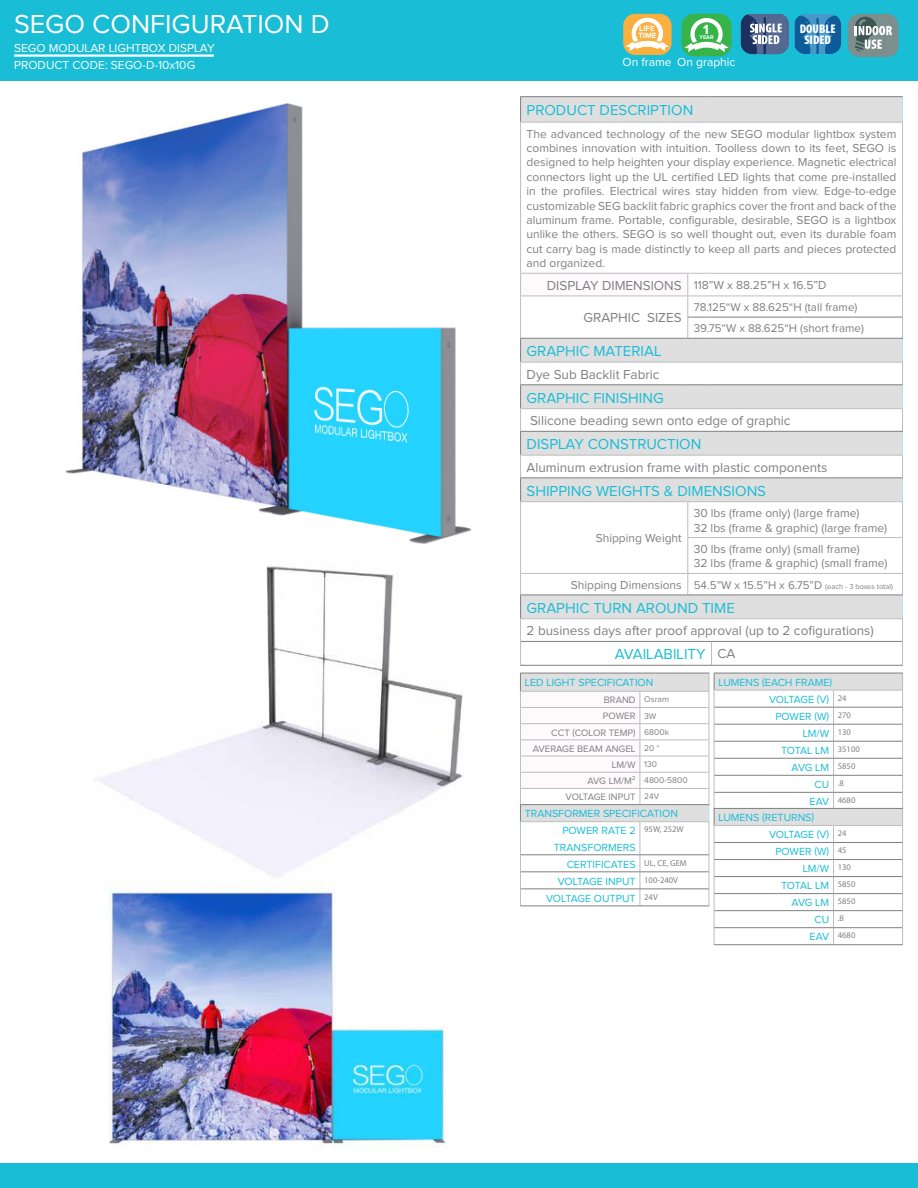
<style>
.page{position:relative;width:918px;height:1188px;background:#fff}
.page>*{position:absolute;margin:0;border:0;box-sizing:border-box;transform-origin:0 0}
.t1{font:27px "Proxima Nova";color:#fff}
.t2{font:15px "Proxima Nova";color:#19bdd5}
.t3{font:700 13.8px "Proxima Nova";color:#fff}
.t4{font:13.5px "Proxima Nova";color:#808083}
.t5{font:13.5px "Proxima Nova";color:#807f83}
.t6{font:900 condensed 12.6px/11.2px "Myriad Pro";color:#fff;text-align:center}
.t7{font:12px/14.4px "Proxima Nova";color:#808083}
.t8{font:12px "Proxima Nova";color:#fff}
.t9{font:11.7px/21.1px "Proxima Nova";color:#808083}
.t10{font:10.65px "Proxima Nova";color:#19bdd5}
.t11{font:10.65px "Proxima Nova";letter-spacing:-.03em;color:#19bdd5}
.t12{font:9.6px "Proxima Nova";color:#807f83}
.t13{font:8.55px "Myriad Pro";color:#808083}
.t14{font:8.55px "Proxima Nova";color:#808083}
.t15{font:700 7.8px/7.2px "Proxima Nova";color:#fff}
.t16{font:700 5.55px "Proxima Nova";color:#fff}
.s1{font-size:13.5px;color:#807f83}
.s2{font-size:12px}
.s3{font-size:7.5px}
.s4{font-size:13.5px;color:#808083}
.s5{font-size:8.55px;color:#808083}
.s6{font-size:9.6px;color:#807f83}
.s7{font-size:8.25px;color:#808083}
.s8{font-family:"Proxima Nova";font-size:10.65px;color:#19bdd5}
</style>
<div class="page">
<div style="left:0;top:0;width:918px;height:81px;background:#19bdd5"></div>
<hr style="left:14px;top:54px;width:200px;height:3px;background:#fff">
<svg style="left:521px;top:97px;width:381px;height:25px;background:#ddddde"></svg>
<svg style="left:521px;top:272px;width:381px;height:301px"></svg>
<div style="left:521px;top:273px;width:167px;height:23px;background:#fef9fb"></div>
<svg style="left:902px;top:97px;width:1px;height:25px"></svg>
<hr style="left:902px;top:123px;width:1px;height:150px;background:#bbbdbf">
<hr style="left:520px;top:123px;width:1px;height:150px;background:#bbbdbf">
<hr style="left:520px;top:273px;width:168px;height:1px;background:#bbbdbf">
<hr style="left:520px;top:296px;width:168px;height:1px;background:#bbbdbf">
<hr style="left:520px;top:502px;width:1px;height:36px;background:#bbbdbf">
<hr style="left:687px;top:502px;width:1px;height:35px;background:#bbbdbf">
<hr style="left:902px;top:502px;width:1px;height:35px;background:#bbbdbf">
<hr style="left:520px;top:538px;width:1px;height:35px;background:#bbbdbf">
<hr style="left:687px;top:538px;width:1px;height:35px;background:#bbbdbf">
<hr style="left:902px;top:538px;width:1px;height:35px;background:#bbbdbf">
<svg style="left:687px;top:537px;width:25px;height:1px"></svg>
<hr style="left:712px;top:537px;width:191px;height:1px;background:#bbbdbf">
<hr style="left:520px;top:384px;width:168px;height:1px;background:#808083">
<hr style="left:520px;top:408px;width:168px;height:1px;background:#bbbdbf">
<hr style="left:520px;top:338px;width:168px;height:1px;background:#808083">
<hr style="left:520px;top:362px;width:168px;height:1px;background:#bbbdbf">
<svg style="left:520px;top:97px;width:1px;height:25px"></svg>
<hr style="left:520px;top:96px;width:168px;height:1px;background:#808083">
<svg style="left:688px;top:96px;width:24px;height:1px"></svg>
<hr style="left:712px;top:96px;width:191px;height:1px;background:#808083">
<hr style="left:520px;top:122px;width:168px;height:1px;background:#bbbdbf">
<svg style="left:688px;top:122px;width:24px;height:1px"></svg>
<hr style="left:712px;top:122px;width:191px;height:1px;background:#bbbdbf">
<hr style="left:520px;top:431px;width:168px;height:1px;background:#808083">
<hr style="left:520px;top:455px;width:168px;height:1px;background:#bbbdbf">
<svg style="left:520px;top:274px;width:1px;height:227px"></svg>
<hr style="left:520px;top:477px;width:168px;height:1px;background:#808083">
<hr style="left:520px;top:501px;width:168px;height:1px;background:#bbbdbf">
<svg style="left:687px;top:273px;width:216px;height:229px"></svg>
<hr style="left:712px;top:501px;width:191px;height:1px;background:#bbbdbf">
<svg style="left:520px;top:573px;width:383px;height:93px"></svg>
<hr style="left:712px;top:665px;width:191px;height:1px;background:#808083">
<div style="left:623px;top:14px;width:49px;height:41px;background:#fbaf3f;border-radius:12px"></div>
<svg style="left:626px;top:16px;width:43px;height:35px"></svg>
<div style="left:682px;top:14px;width:50px;height:42px;background:#37b449;border-radius:13px"></div>
<svg style="left:685px;top:16px;width:43px;height:36px"></svg>
<div style="left:848px;top:14px;width:51px;height:43px;background:#7c8f8c;border-radius:12px"></div>
<svg style="left:855px;top:16px;width:37px;height:36px"></svg>
<svg style="left:741px;top:14px;width:48px;height:40px;background:#5f7699"></svg>
<div style="left:795px;top:14px;width:46px;height:40px;background:#4598c7;border-radius:11px"></div>
<svg style="left:825px;top:15px;width:16px;height:39px"></svg>
<svg style="left:795px;top:15px;width:24px;height:39px"></svg>
<div style="left:0;top:1164px;width:918px;height:24px;background:#19bdd5"></div>
<svg style="left:520px;top:673px;width:383px;height:272px"></svg>
<hr style="left:714px;top:808px;width:120px;height:1px;background:#808083">
<hr style="left:834px;top:808px;width:69px;height:1px;background:#808083">
<hr style="left:714px;top:825px;width:120px;height:1px;background:#bbbdbf">
<hr style="left:834px;top:825px;width:69px;height:1px;background:#bbbdbf">
<img style="left:94px;top:566px;width:370px;height:293px">
<img style="left:108px;top:859px;width:338px;height:305px">
<img style="left:65px;top:104px;width:407px;height:440px">
<h1 class="t1" style="left:14px;top:11px;width:317px">SEGO CONFIGURATION D</h1>
<p class="t8" style="left:14px;top:59px;width:183px">PRODUCT CODE: SEGO-D-10x10G</p>
<p class="t8" style="left:14px;top:42px;width:202px">SEGO MODULAR LIGHTBOX DISPLAY</p>
<p class="t15" style="left:638px;top:25px;width:19px">LIFE<br>TIME</p>
<p class="t3" style="left:703px;top:23px;width:7px">1</p>
<p class="t16" style="left:700px;top:35px;width:16px">YEAR</p>
<p class="t6" style="left:800px;top:23px;width:37px">DOUBLE<br>SIDED</p>
<p class="t8" style="left:677px;top:56px;width:60px">On graphic</p>
<p class="t8" style="left:623px;top:56px;width:51px">On frame</p>
<p class="t2" style="left:527px;top:102px;width:168px">PRODUCT DESCRIPTION</p>
<p class="t7" style="left:527px;top:127px;width:371px;text-align:justify">The advanced technology of the new SEGO modular lightbox system combines innovation with intuition. Toolless down to its feet, SEGO is designed to help heighten your display experience. Magnetic electrical connectors light up the UL certified LED lights that come pre-installed in the profiles. Electrical wires stay hidden from view. Edge-to-edge customizable SEG backlit fabric graphics cover the front and back of the aluminum frame. Portable, configurable, desirable, SEGO is a lightbox unlike the others. SEGO is so well thought out, even its durable foam cut carry bag is made distinctly to keep all parts and pieces protected and organized.</p>
<p class="t7" style="left:547px;top:278px;width:281px"><span class="s1">DISPLAY DIMENSIONS</span> 118”W x 88.25”H x 16.5”D</p>
<p class="t5" style="left:584px;top:311px;width:100px">GRAPHIC SIZES</p>
<p class="t9" style="left:694px;top:297px;width:172px">78.125“W x 88.625“H (tall frame)<br>39.75“W x 88.625“H (short frame)</p>
<p class="t2" style="left:527px;top:344px;width:136px">GRAPHIC MATERIAL</p>
<p class="t4" style="left:527px;top:368px;width:135px">Dye Sub Backlit Fabric</p>
<p class="t2" style="left:527px;top:390px;width:139px">GRAPHIC FINISHING</p>
<p class="t4" style="left:530px;top:414px;width:262px">Silicone beading sewn onto edge of graphic</p>
<p class="t2" style="left:527px;top:437px;width:176px">DISPLAY CONSTRUCTION</p>
<p class="t4" style="left:527px;top:461px;width:302px">Aluminum extrusion frame with plastic components</p>
<p class="t2" style="left:527px;top:483px;width:241px">SHIPPING WEIGHTS &amp; DIMENSIONS</p>
<p class="t7" style="left:596px;top:531px;width:88px">Shipping Weight</p>
<p class="t7" style="left:694px;top:506px;width:195px">30 lbs (frame only) (large frame)<br>32 lbs (frame &amp; graphic) (large frame)</p>
<p class="t7" style="left:694px;top:542px;width:195px">30 lbs (frame only) (small frame)<br>32 lbs (frame &amp; graphic) (small frame)</p>
<p class="t9" style="left:571px;top:574px;width:324px"><span class="s2">Shipping Dimensions</span> 54.5”W x 15.5”H x 6.75”D <span class="s3">(each - 3 boxes total)</span></p>
<p class="t2" style="left:527px;top:600px;width:210px">GRAPHIC TURN AROUND TIME</p>
<p class="t4" style="left:527px;top:624px;width:349px">2 business days after proof approval (up to 2 cofigurations)</p>
<p class="t2" style="left:615px;top:647px;width:122px">AVAILABILITY <span class="s4">CA</span></p>
<p class="t10" style="left:525px;top:677px;width:130px">LED LIGHT SPECIFICATION</p>
<p class="t12" style="left:604px;top:695px;width:67px">BRAND <span class="s5">Osram</span></p>
<p class="t12" style="left:603px;top:711px;width:55px">POWER <span class="s5">3W</span></p>
<p class="t12" style="left:551px;top:728px;width:119px">CCT (COLOR TEMP) <span class="s5">6800k</span></p>
<p class="t12" style="left:533px;top:744px;width:128px">AVERAGE BEAM ANGEL <span class="s5">20 °</span></p>
<p class="t12" style="left:612px;top:760px;width:47px">LM/W <span class="s5">130</span></p>
<p class="t14" style="left:587px;top:776px;width:102px"><span class="s6">AVG LM/M²</span> 4800-5800</p>
<p class="t12" style="left:566px;top:792px;width:95px">VOLTAGE INPUT <span class="s7">24V</span></p>
<p class="t10" style="left:525px;top:809px;width:155px">TRANSFORMER SPECIFICATION</p>
<p class="t10" style="left:562px;top:826px;width:75px">POWER RATE 2</p>
<p class="t10" style="left:554px;top:842px;width:83px">TRANSFORMERS</p>
<p class="t13" style="left:644px;top:826px;width:41px">95W, 252W</p>
<p class="t10" style="left:567px;top:859px;width:122px">CERTIFICATES <sup>UL,</sup> <sup>CE,</sup> <sup>GEM</sup></p>
<p class="t10" style="left:558px;top:876px;width:122px">VOLTAGE INPUT <sup>100-240V</sup></p>
<p class="t10" style="left:546px;top:893px;width:113px">VOLTAGE OUTPUT <sup>24V</sup></p>
<p class="t10" style="left:718px;top:677px;width:115px">LUMENS (EACH FRAME)</p>
<p class="t11" style="left:769px;top:694px;width:79px">VOLTAGE (V) <sup>24</sup></p>
<p class="t10" style="left:775px;top:711px;width:77px">POWER (W) <sup>270</sup></p>
<p class="t10" style="left:803px;top:728px;width:50px">LM/W <sup>130</sup></p>
<p class="t10" style="left:781px;top:745px;width:80px">TOTAL LM <sup>35100</sup></p>
<p class="t10" style="left:792px;top:762px;width:65px">AVG LM <sup>5850</sup></p>
<p class="t10" style="left:815px;top:779px;width:31px">CU <sup>.8</sup></p>
<p class="t13" style="left:810px;top:797px;width:47px"><span class="s8">EAV</span> 4680</p>
<p class="t10" style="left:718px;top:812px;width:97px">LUMENS (RETURNS)</p>
<p class="t11" style="left:769px;top:829px;width:79px">VOLTAGE (V) <sup>24</sup></p>
<p class="t10" style="left:775px;top:846px;width:73px">POWER (W) <sup>45</sup></p>
<p class="t10" style="left:803px;top:863px;width:50px">LM/W <sup>130</sup></p>
<p class="t10" style="left:781px;top:881px;width:76px">TOTAL LM <sup>5850</sup></p>
<p class="t10" style="left:792px;top:898px;width:65px">AVG LM <sup>5850</sup></p>
<p class="t10" style="left:815px;top:915px;width:31px">CU <sup>.8</sup></p>
<p class="t13" style="left:810px;top:932px;width:47px"><span class="s8">EAV</span> 4680</p>
</div>
